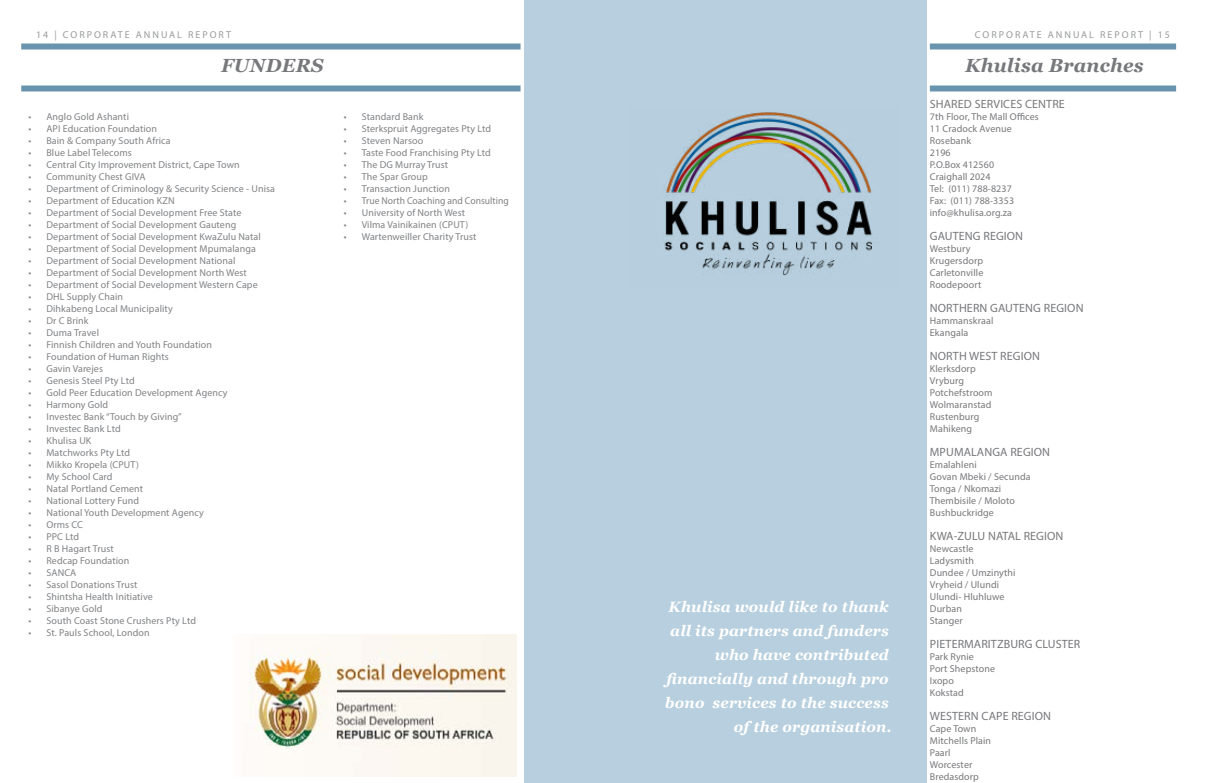
<style>
.page{position:relative;width:1206px;height:783px;background:#fff}
.page>*{position:absolute;margin:0;border:0;box-sizing:border-box;transform-origin:0 0}
.t1{font:italic 700 19px "Georgia";letter-spacing:.01em;color:#77787b}
.t2{font:italic 700 15px/24px "Georgia";letter-spacing:.01em;color:#fff;text-align:right}
.t3{font:12px "Myriad Pro";letter-spacing:.01em;color:#77787b}
.t4{font:10px "Myriad Pro";letter-spacing:.01em;color:#808285}
.t5{font:10px/12px "Myriad Pro";letter-spacing:.01em;color:#77787b}
.t6{font:10px "Myriad Pro";letter-spacing:.2em;color:#999b9c}
</style>
<div class="page">
<div style="left:524px;top:0;width:403px;height:783px;background:#b7cfde"></div>
<div style="left:930px;top:44px;width:246px;height:6px;background:#6894ad"></div>
<div style="left:930px;top:86px;width:246px;height:6px;background:#6894ad"></div>
<img style="left:664px;top:112px;width:210px;height:164px">
<img style="left:249px;top:635px;width:268px;height:141px">
<div style="left:21px;top:44px;width:500px;height:6px;background:#6894ad"></div>
<div style="left:21px;top:86px;width:500px;height:6px;background:#6894ad"></div>
<p class="t6" style="left:36px;top:29px;width:197px">14 | CORPORATE ANNUAL REPORT</p>
<p class="t6" style="left:975px;top:29px;width:197px">CORPORATE ANNUAL REPORT | 15</p>
<h1 class="t1" style="left:221px;top:51px;width:104px">FUNDERS</h1>
<p class="t4" style="left:28px;top:110px;width:102px">• Anglo Gold Ashanti</p>
<p class="t4" style="left:28px;top:122px;width:130px">• API Education Foundation</p>
<p class="t4" style="left:28px;top:134px;width:144px">• Bain &amp; Company South Africa</p>
<p class="t4" style="left:28px;top:146px;width:105px">• Blue Label Telecoms</p>
<p class="t4" style="left:28px;top:158px;width:213px">• Central City Improvement District, Cape Town</p>
<p class="t4" style="left:28px;top:170px;width:119px">• Community Chest GIVA</p>
<p class="t4" style="left:28px;top:182px;width:248px">• Department of Criminology &amp; Security Science - Unisa</p>
<p class="t4" style="left:28px;top:194px;width:148px">• Department of Education KZN</p>
<p class="t4" style="left:28px;top:206px;width:215px">• Department of Social Development Free State</p>
<p class="t4" style="left:28px;top:218px;width:209px">• Department of Social Development Gauteng</p>
<p class="t4" style="left:28px;top:230px;width:234px">• Department of Social Development KwaZulu Natal</p>
<p class="t4" style="left:28px;top:242px;width:229px">• Department of Social Development Mpumalanga</p>
<p class="t4" style="left:28px;top:254px;width:208px">• Department of Social Development National</p>
<p class="t4" style="left:28px;top:266px;width:220px">• Department of Social Development North West</p>
<p class="t4" style="left:28px;top:278px;width:231px">• Department of Social Development Western Cape</p>
<p class="t4" style="left:28px;top:290px;width:96px">• DHL Supply Chain</p>
<p class="t4" style="left:28px;top:302px;width:146px">• Dihkabeng Local Municipality</p>
<p class="t4" style="left:28px;top:314px;width:62px">• Dr C Brink</p>
<p class="t4" style="left:28px;top:326px;width:72px">• Duma Travel</p>
<p class="t4" style="left:28px;top:338px;width:185px">• Finnish Children and Youth Foundation</p>
<p class="t4" style="left:28px;top:350px;width:142px">• Foundation of Human Rights</p>
<p class="t4" style="left:28px;top:362px;width:76px">• Gavin Varejes</p>
<p class="t4" style="left:28px;top:374px;width:108px">• Genesis Steel Pty Ltd</p>
<p class="t4" style="left:28px;top:386px;width:201px">• Gold Peer Education Development Agency</p>
<p class="t4" style="left:28px;top:398px;width:81px">• Harmony Gold</p>
<p class="t4" style="left:28px;top:410px;width:155px">• Investec Bank “Touch by Giving”</p>
<p class="t4" style="left:28px;top:422px;width:94px">• Investec Bank Ltd</p>
<p class="t4" style="left:28px;top:434px;width:64px">• Khulisa UK</p>
<p class="t4" style="left:28px;top:446px;width:103px">• Matchworks Pty Ltd</p>
<p class="t4" style="left:28px;top:458px;width:112px">• Mikko Kropela (CPUT)</p>
<p class="t4" style="left:28px;top:470px;width:86px">• My School Card</p>
<p class="t4" style="left:28px;top:482px;width:116px">• Natal Portland Cement</p>
<p class="t4" style="left:28px;top:494px;width:112px">• National Lottery Fund</p>
<p class="t4" style="left:28px;top:506px;width:177px">• National Youth Development Agency</p>
<p class="t4" style="left:28px;top:518px;width:56px">• Orms CC</p>
<p class="t4" style="left:28px;top:530px;width:52px">• PPC Ltd</p>
<p class="t4" style="left:28px;top:542px;width:87px">• R B Hagart Trust</p>
<p class="t4" style="left:28px;top:554px;width:103px">• Redcap Foundation</p>
<p class="t4" style="left:28px;top:566px;width:49px">• SANCA</p>
<p class="t4" style="left:28px;top:578px;width:111px">• Sasol Donations Trust</p>
<p class="t4" style="left:28px;top:590px;width:126px">• Shintsha Health Initiative</p>
<p class="t4" style="left:28px;top:602px;width:76px">• Sibanye Gold</p>
<p class="t4" style="left:28px;top:614px;width:169px">• South Coast Stone Crushers Pty Ltd</p>
<p class="t4" style="left:28px;top:626px;width:123px">• St. Pauls School, London</p>
<p class="t4" style="left:344px;top:110px;width:81px">• Standard Bank</p>
<p class="t4" style="left:344px;top:122px;width:149px">• Sterkspruit Aggregates Pty Ltd</p>
<p class="t4" style="left:344px;top:134px;width:81px">• Steven Narsoo</p>
<p class="t4" style="left:344px;top:146px;width:149px">• Taste Food Franchising Pty Ltd</p>
<p class="t4" style="left:344px;top:158px;width:106px">• The DG Murray Trust</p>
<p class="t4" style="left:344px;top:170px;width:86px">• The Spar Group</p>
<p class="t4" style="left:344px;top:182px;width:108px">• Transaction Junction</p>
<p class="t4" style="left:344px;top:194px;width:167px">• True North Coaching and Consulting</p>
<p class="t4" style="left:344px;top:206px;width:123px">• University of North West</p>
<p class="t4" style="left:344px;top:218px;width:126px">• Vilma Vainikainen (CPUT)</p>
<p class="t4" style="left:344px;top:230px;width:134px">• Wartenweiller Charity Trust</p>
<h2 class="t2" style="left:665px;top:594px;width:228px">Khulisa would like to thank all its partners and funders who have contributed financially and through pro bono services to the success of the organisation.</h2>
<h1 class="t1" style="left:965px;top:51px;width:180px">Khulisa Branches</h1>
<p class="t3" style="left:930px;top:97px;width:136px">SHARED SERVICES CENTRE</p>
<p class="t5" style="left:930px;top:110px;width:110px">7th Floor, The Mall Offices<br>11 Cradock Avenue<br>Rosebank<br>2196<br>P.O.Box 412560<br>Craighall 2024<br>Tel: (011) 788-8237<br>Fax: (011) 788-3353 info@khulisa.org.za</p>
<p class="t3" style="left:930px;top:229px;width:95px">GAUTENG REGION</p>
<p class="t5" style="left:930px;top:242px;width:55px">Westbury<br>Krugersdorp<br>Carletonville<br>Roodepoort</p>
<p class="t3" style="left:930px;top:301px;width:155px">NORTHERN GAUTENG REGION</p>
<p class="t5" style="left:930px;top:314px;width:65px">Hammanskraal<br>Ekangala</p>
<p class="t3" style="left:930px;top:349px;width:112px">NORTH WEST REGION</p>
<p class="t5" style="left:930px;top:362px;width:64px">Klerksdorp<br>Vryburg<br>Potchefstroom<br>Wolmaranstad<br>Rustenburg<br>Mahikeng</p>
<p class="t3" style="left:930px;top:445px;width:122px">MPUMALANGA REGION</p>
<p class="t5" style="left:930px;top:458px;width:102px">Emalahleni<br>Govan Mbeki / Secunda<br>Tonga / Nkomazi<br>Thembisile / Moloto<br>Bushbuckridge</p>
<p class="t3" style="left:930px;top:529px;width:135px">KWA-ZULU NATAL REGION</p>
<p class="t5" style="left:930px;top:542px;width:87px">Newcastle<br>Ladysmith<br>Dundee / Umzinythi<br>Vryheid / Ulundi<br>Ulundi- Hluhluwe<br>Durban<br>Stanger</p>
<p class="t3" style="left:930px;top:637px;width:152px">PIETERMARITZBURG CLUSTER</p>
<p class="t5" style="left:930px;top:650px;width:67px">Park Rynie<br>Port Shepstone<br>Ixopo<br>Kokstad</p>
<p class="t3" style="left:930px;top:709px;width:123px">WESTERN CAPE REGION</p>
<p class="t5" style="left:930px;top:722px;width:63px">Cape Town<br>Mitchells Plain<br>Paarl<br>Worcester<br>Bredasdorp</p>
</div>
